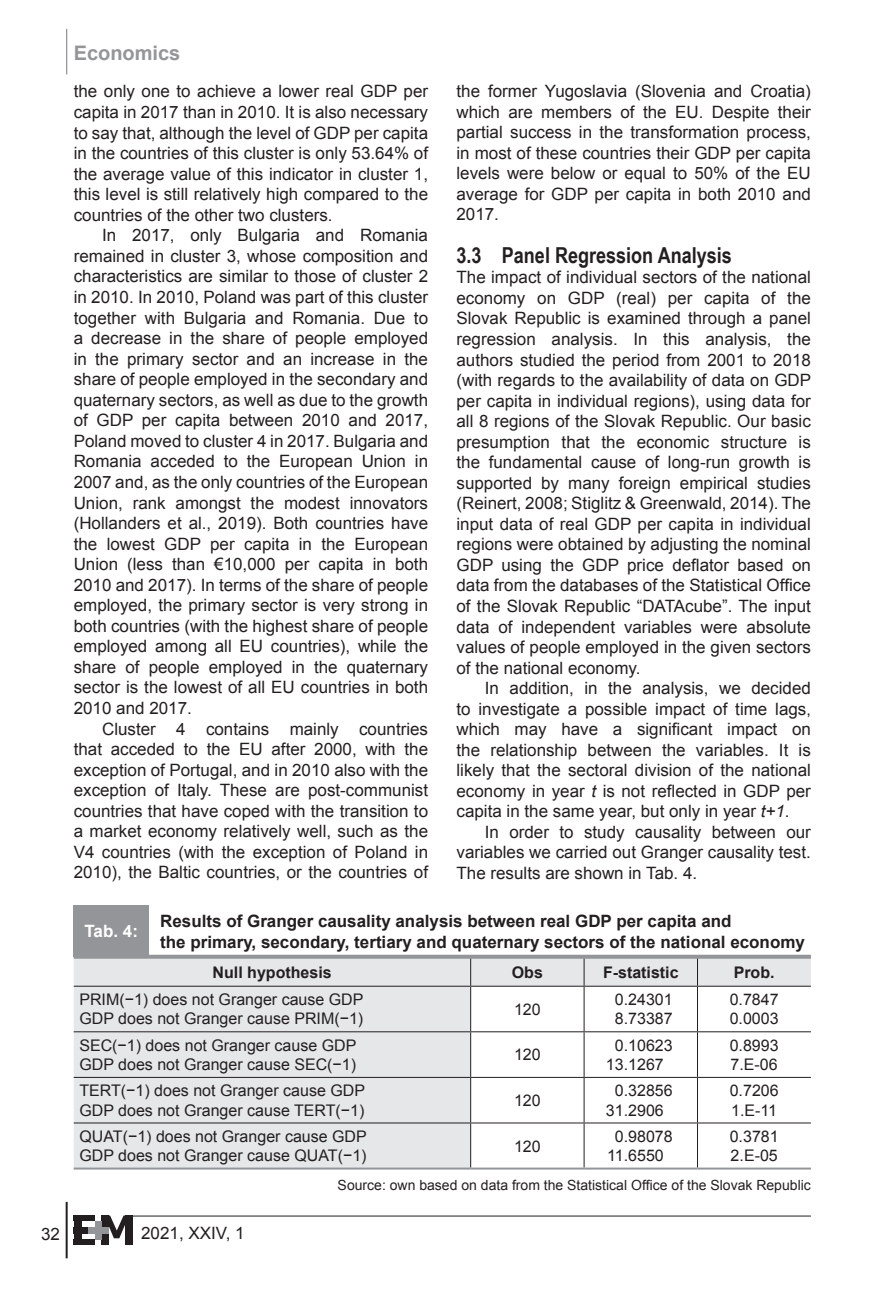
<style>
.page{position:relative;width:896px;height:1304px;background:#fff}
.page>*{position:absolute;margin:0;border:0;box-sizing:border-box;transform-origin:0 0}
.t1{font:700 22px "Arial Narrow";color:#231f20}
.t2{font:700 20px "Arial";color:#939598}
.t3{font:17px/20.6px "Arial";color:#231f20;text-align:justify}
.t4{font:700 17px/20.4px "Arial";color:#231f20}
.t5{font:700 17px "Arial";color:#fff}
.t6{font:16px/19.2px "Arial";color:#231f20}
.t7{font:700 16px "Arial";color:#231f20}
.t8{font:14px "Arial";color:#231f20}
.s1{font-size:16px}
.s2{font-style:italic}
</style>
<div class="page">
<hr style="left:66px;top:1202px;width:2px;height:56px;background:#231f20">
<hr style="left:125px;top:1215px;width:686px;height:1px;background:#231f20">
<div style="left:74px;top:1215px;width:21px;height:6px;background:#231f20"></div>
<div style="left:74px;top:1239px;width:21px;height:6px;background:#231f20"></div>
<div style="left:74px;top:1227px;width:14px;height:6px;background:#231f20"></div>
<div style="left:74px;top:1215px;width:7px;height:30px;background:#231f20"></div>
<div style="left:101px;top:1216px;width:7px;height:29px;background:#231f20"></div>
<div style="left:125px;top:1216px;width:7px;height:29px;background:#231f20"></div>
<svg style="left:104px;top:1215px;width:21px;height:23px"></svg>
<div style="left:95px;top:1221px;width:6px;height:18px;background:#939598"></div>
<div style="left:88px;top:1227px;width:20px;height:6px;background:#939598"></div>
<hr style="left:66px;top:29px;width:1px;height:45px;background:#939598">
<svg style="left:74px;top:959px;width:737px;height:209px;fill:#e6e7e9"></svg>
<hr style="left:74px;top:986px;width:397px;height:1px;background:#231f20">
<hr style="left:74px;top:1031px;width:397px;height:1px;background:#231f20">
<hr style="left:74px;top:1077px;width:397px;height:1px;background:#231f20">
<hr style="left:74px;top:1122px;width:397px;height:1px;background:#231f20">
<svg style="left:470px;top:959px;width:1px;height:27px"></svg>
<svg style="left:583px;top:959px;width:1px;height:27px"></svg>
<svg style="left:697px;top:959px;width:1px;height:27px"></svg>
<hr style="left:584px;top:986px;width:113px;height:1px;background:#231f20">
<hr style="left:697px;top:986px;width:114px;height:1px;background:#231f20">
<hr style="left:697px;top:987px;width:1px;height:44px;background:#231f20">
<hr style="left:584px;top:1031px;width:113px;height:1px;background:#231f20">
<hr style="left:697px;top:1031px;width:114px;height:1px;background:#231f20">
<hr style="left:697px;top:1032px;width:1px;height:45px;background:#231f20">
<hr style="left:584px;top:1077px;width:113px;height:1px;background:#231f20">
<hr style="left:697px;top:1077px;width:114px;height:1px;background:#231f20">
<hr style="left:697px;top:1078px;width:1px;height:44px;background:#231f20">
<hr style="left:584px;top:1122px;width:113px;height:1px;background:#231f20">
<hr style="left:697px;top:1122px;width:114px;height:1px;background:#231f20">
<hr style="left:697px;top:1123px;width:1px;height:45px;background:#231f20">
<hr style="left:471px;top:986px;width:113px;height:1px;background:#231f20">
<hr style="left:470px;top:987px;width:1px;height:44px;background:#231f20">
<hr style="left:583px;top:987px;width:1px;height:44px;background:#231f20">
<hr style="left:471px;top:1031px;width:113px;height:1px;background:#231f20">
<hr style="left:470px;top:1032px;width:1px;height:45px;background:#231f20">
<hr style="left:583px;top:1032px;width:1px;height:45px;background:#231f20">
<hr style="left:471px;top:1077px;width:113px;height:1px;background:#231f20">
<hr style="left:470px;top:1078px;width:1px;height:44px;background:#231f20">
<hr style="left:583px;top:1078px;width:1px;height:44px;background:#231f20">
<hr style="left:471px;top:1122px;width:113px;height:1px;background:#231f20">
<hr style="left:470px;top:1123px;width:1px;height:45px;background:#231f20">
<hr style="left:583px;top:1123px;width:1px;height:45px;background:#231f20">
<hr style="left:74px;top:1168px;width:397px;height:2px;background:#939598">
<hr style="left:471px;top:1168px;width:113px;height:2px;background:#939598">
<hr style="left:584px;top:1168px;width:113px;height:2px;background:#939598">
<hr style="left:697px;top:1168px;width:114px;height:2px;background:#939598">
<div style="left:74px;top:906px;width:75px;height:51px;background:#939598"></div>
<svg style="left:74px;top:957px;width:75px;height:2px"></svg>
<svg style="left:149px;top:955px;width:662px;height:4px;background:#989a9c"></svg>
<p class="t2" style="left:74px;top:40px;width:108px">Economics</p>
<p class="t3" style="left:74px;top:81px;width:356px">the only one to achieve a lower real GDP per capita in 2017 than in 2010. It is also necessary to say that, although the level of GDP per capita in the countries of this cluster is only 53.64% of the average value of this indicator in cluster 1, this level is still relatively high compared to the countries of the other two clusters.</p>
<p class="t3" style="left:74px;top:225px;width:356px;text-indent:28px">In 2017, only Bulgaria and Romania remained in cluster 3, whose composition and characteristics are similar to those of cluster 2 in 2010. In 2010, Poland was part of this cluster together with Bulgaria and Romania. Due to a decrease in the share of people employed in the primary sector and an increase in the share of people employed in the secondary and quaternary sectors, as well as due to the growth of GDP per capita between 2010 and 2017, Poland moved to cluster 4 in 2017. Bulgaria and Romania acceded to the European Union in 2007 and, as the only countries of the European Union, rank amongst the modest innovators (Hollanders et al., 2019). Both countries have the lowest GDP per capita in the European Union (less than €10,000 per capita in both 2010 and 2017). In terms of the share of people employed, the primary sector is very strong in both countries (with the highest share of people employed among all EU countries), while the share of people employed in the quaternary sector is the lowest of all EU countries in both 2010 and 2017.</p>
<p class="t3" style="left:74px;top:718px;width:356px;text-indent:28px">Cluster 4 contains mainly countries that acceded to the EU after 2000, with the exception of Portugal, and in 2010 also with the exception of Italy. These are post-communist countries that have coped with the transition to a market economy relatively well, such as the V4 countries (with the exception of Poland in 2010), the Baltic countries, or the countries of</p>
<p class="t3" style="left:456px;top:81px;width:356px">the former Yugoslavia (Slovenia and Croatia) which are members of the EU. Despite their partial success in the transformation process, in most of these countries their GDP per capita levels were below or equal to 50% of the EU average for GDP per capita in both 2010 and 2017.</p>
<p class="t1" style="left:456px;top:238px;width:277px">3.3 Panel Regression Analysis</p>
<p class="t3" style="left:456px;top:267px;width:356px">The impact of individual sectors of the national economy on GDP (real) per capita of the Slovak Republic is examined through a panel regression analysis. In this analysis, the authors studied the period from 2001 to 2018 (with regards to the availability of data on GDP per capita in individual regions), using data for all 8 regions of the Slovak Republic. Our basic presumption that the economic structure is the fundamental cause of long-run growth is supported by many foreign empirical studies (Reinert, 2008; Stiglitz &amp; Greenwald, 2014). The input data of real GDP per capita in individual regions were obtained by adjusting the nominal GDP using the GDP price deflator based on data from the databases of the Statistical Office of the Slovak Republic “DATAcube”. The input data of independent variables were absolute values of people employed in the given sectors of the national economy.</p>
<p class="t3" style="left:456px;top:678px;width:356px;text-indent:28px">In addition, in the analysis, we decided to investigate a possible impact of time lags<span class="s1">, </span>which may have a significant impact on the relationship between the variables. It is likely that the sectoral division of the national economy in year <span class="s2">t</span> is not reflected in GDP per capita in the same year, but only in year <span class="s2">t+1</span>.</p>
<p class="t3" style="left:456px;top:822px;width:356px;text-indent:28px">In order to study causality between our variables we carried out Granger causality test.<br>The results are shown in Tab. 4.</p>
<p class="t5" style="left:84px;top:920px;width:55px">Tab. 4:</p>
<p class="t4" style="left:160px;top:912px;width:646px">Results of Granger causality analysis between real GDP per capita and<br>the primary, secondary, tertiary and quaternary sectors of the national economy</p>
<p class="t7" style="left:213px;top:962px;width:121px">Null hypothesis</p>
<p class="t7" style="left:512px;top:962px;width:33px">Obs</p>
<p class="t7" style="left:603px;top:962px;width:77px">F-statistic</p>
<p class="t7" style="left:734px;top:962px;width:42px">Prob.</p>
<p class="t6" style="left:79px;top:990px;width:286px">PRIM(−1) does not Granger cause GDP<br>GDP does not Granger cause PRIM(−1)</p>
<p class="t6" style="left:514px;top:1000px;width:28px">120</p>
<p class="t6" style="left:615px;top:990px;width:59px">0.24301<br>8.73387</p>
<p class="t6" style="left:730px;top:990px;width:50px">0.7847<br>0.0003</p>
<p class="t6" style="left:79px;top:1036px;width:279px">SEC(−1) does not Granger cause GDP<br>GDP does not Granger cause SEC(−1)</p>
<p class="t6" style="left:514px;top:1045px;width:28px">120</p>
<p class="t6" style="left:606px;top:1036px;width:68px;text-align:center">0.10623<br>13.1267</p>
<p class="t6" style="left:730px;top:1036px;width:50px">0.8993<br>7.E-06</p>
<p class="t6" style="left:79px;top:1081px;width:287px">TERT(−1) does not Granger cause GDP<br>GDP does not Granger cause TERT(−1)</p>
<p class="t6" style="left:514px;top:1091px;width:28px">120</p>
<p class="t6" style="left:606px;top:1081px;width:68px;text-align:center">0.32856<br>31.2906</p>
<p class="t6" style="left:730px;top:1081px;width:50px">0.7206<br>1.E-11</p>
<p class="t6" style="left:79px;top:1127px;width:289px">QUAT(−1) does not Granger cause GDP<br>GDP does not Granger cause QUAT(−1)</p>
<p class="t6" style="left:514px;top:1136px;width:28px">120</p>
<p class="t6" style="left:607px;top:1127px;width:67px;text-align:center">0.98078<br>11.6550</p>
<p class="t6" style="left:730px;top:1127px;width:50px">0.3781<br>2.E-05</p>
<p class="t8" style="left:338px;top:1176px;width:475px">Source: own based on data from the Statistical Office of the Slovak Republic</p>
<p class="t3" style="left:41px;top:1224px;width:20px">32</p>
<p class="t3" style="left:141px;top:1223px;width:105px">2021, XXIV, 1</p>
</div>
